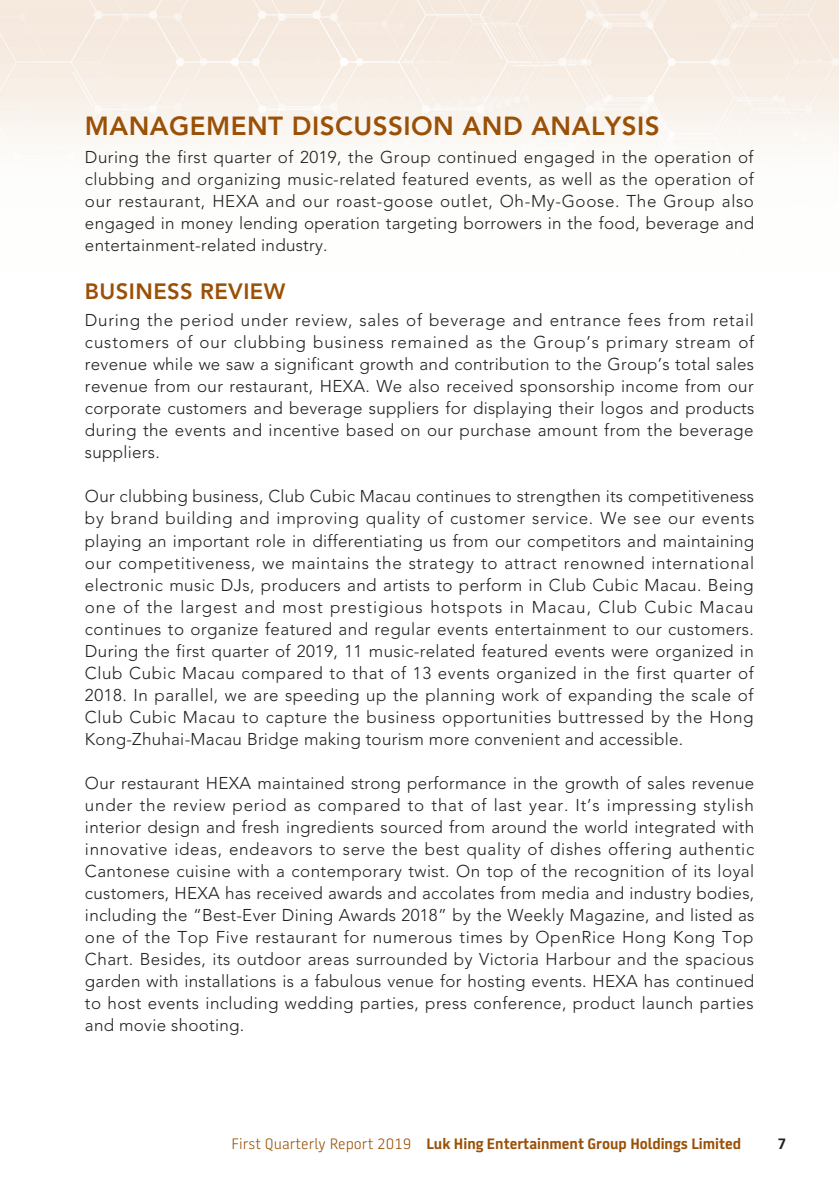
<style>
.page{position:relative;width:839px;height:1191px;background:#fff}
.page>*{position:absolute;margin:0;border:0;box-sizing:border-box;transform-origin:0 0}
._05_TITLE{font:800 26px "Avenir LT Std";letter-spacing:.02em;color:#9a5006}
._01_H1{font:800 22px "Avenir LT Std";letter-spacing:.02em;color:#9a5006}
._00_txt{font:300 17px/22px "Avenir LT Std";letter-spacing:.015em;color:#231f20;text-align:justify}
.t1{font:700 15px "Battersea";color:#9a5006}
.t2{font:700 15px "Frutiger LT Std";color:#231f20}
.s1{font-weight:300}
</style>
<div class="page">
<img style="left:0;top:0;width:839px;height:147px">
<p class="_05_TITLE" style="left:85px;top:111px;width:576px">MANAGEMENT DISCUSSION AND ANALYSIS</p>
<p class="_00_txt" style="left:85px;top:146px;width:671px">During the first quarter of 2019, the Group continued engaged in the operation of clubbing and organizing music-related featured events, as well as the operation of our restaurant, HEXA and our roast-goose outlet, Oh-My-Goose. The Group also engaged in money lending operation targeting borrowers in the food, beverage and entertainment-related industry.</p>
<p class="_01_H1" style="left:85px;top:278px;width:202px">BUSINESS REVIEW</p>
<p class="_00_txt" style="left:85px;top:309px;width:671px">During the period under review, sales of beverage and entrance fees from retail customers of our clubbing business remained as the Group’s primary stream of revenue while we saw a significant growth and contribution to the Group’s total sales revenue from our restaurant, HEXA. We also received sponsorship income from our corporate customers and beverage suppliers for displaying their logos and products during the events and incentive based on our purchase amount from the beverage suppliers.</p>
<p class="_00_txt" style="left:85px;top:485px;width:671px">Our clubbing business, Club Cubic Macau continues to strengthen its competitiveness by brand building and improving quality of customer service. We see our events playing an important role in differentiating us from our competitors and maintaining our competitiveness, we maintains the strategy to attract renowned international electronic music DJs, producers and artists to perform in Club Cubic Macau. Being one of the largest and most prestigious hotspots in Macau, Club Cubic Macau continues to organize featured and regular events entertainment to our customers.<br>During the first quarter of 2019, 11 music-related featured events were organized in Club Cubic Macau compared to that of 13 events organized in the first quarter of 2018. In parallel, we are speeding up the planning work of expanding the scale of Club Cubic Macau to capture the business opportunities buttressed by the Hong Kong-Zhuhai-Macau Bridge making tourism more convenient and accessible.</p>
<p class="_00_txt" style="left:85px;top:771px;width:671px">Our restaurant HEXA maintained strong performance in the growth of sales revenue under the review period as compared to that of last year. It’s impressing stylish interior design and fresh ingredients sourced from around the world integrated with innovative ideas, endeavors to serve the best quality of dishes offering authentic Cantonese cuisine with a contemporary twist. On top of the recognition of its loyal customers, HEXA has received awards and accolates from media and industry bodies, including the “Best-Ever Dining Awards 2018” by the Weekly Magazine, and listed as one of the Top Five restaurant for numerous times by OpenRice Hong Kong Top Chart. Besides, its outdoor areas surrounded by Victoria Harbour and the spacious garden with installations is a fabulous venue for hosting events. HEXA has continued to host events including wedding parties, press conference, product launch parties and movie shooting.</p>
<p class="t1" style="left:232px;top:1134px;width:511px"><span class="s1">First Quarterly Report 2019</span> Luk Hing Entertainment Group Holdings Limited</p>
<p class="t2" style="left:778px;top:1135px;width:10px">7</p>
</div>
